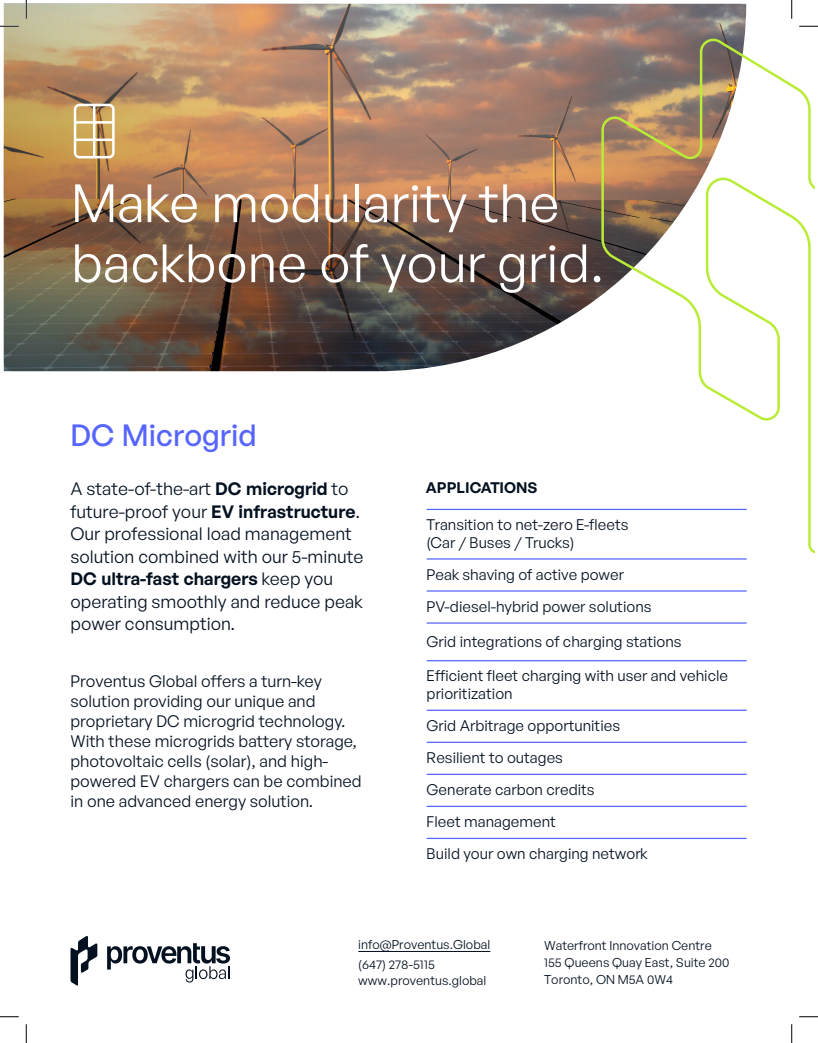
<style>
.page{position:relative;width:818px;height:1043px;background:#fff}
.page>*{position:absolute;margin:0;border:0;box-sizing:border-box;transform-origin:0 0}
.t1{font:52.5px/60px "General Sans";color:#fff}
.t2{font:500 30px "General Sans";color:#5765ff}
.t3{font:17.5px/22.5px "General Sans";color:#03101f}
.t4{font:16.25px/20px "General Sans";color:#03101f}
.t5{font:15px/17.5px "General Sans";color:#03101f}
.t6{font:600 15px "General Sans";color:#03101f}
.t7{font:12.5px/17.4px "General Sans";color:#03101f}
.s1{font-weight:600}
</style>
<div class="page">
<img style="left:378px;top:4px;width:368px;height:367px">
<img style="left:4px;top:4px;width:374px;height:367px">
<svg style="left:600px;top:37px;width:214px;height:516px"></svg>
<svg style="left:72px;top:102px;width:44px;height:58px"></svg>
<svg style="left:70px;top:935px;width:27px;height:50px"></svg>
<svg style="left:107px;top:943px;width:123px;height:39px"></svg>
<hr style="left:426px;top:509px;width:320px;height:1px;background:#5765ff">
<hr style="left:426px;top:558px;width:320px;height:1px;background:#5765ff">
<hr style="left:426px;top:590px;width:320px;height:1px;background:#5765ff">
<hr style="left:426px;top:622px;width:320px;height:1px;background:#5765ff">
<hr style="left:426px;top:660px;width:320px;height:1px;background:#5765ff">
<hr style="left:426px;top:709px;width:320px;height:2px;background:#5765ff">
<hr style="left:426px;top:741px;width:320px;height:2px;background:#5765ff">
<hr style="left:426px;top:773px;width:320px;height:2px;background:#5765ff">
<hr style="left:426px;top:805px;width:320px;height:2px;background:#5765ff">
<hr style="left:426px;top:837px;width:320px;height:2px;background:#5765ff">
<svg style="left:0;top:25px;width:19px;height:2px"></svg>
<svg style="left:799px;top:25px;width:19px;height:2px"></svg>
<svg style="left:0;top:1016px;width:19px;height:1px"></svg>
<svg style="left:799px;top:1016px;width:19px;height:1px"></svg>
<svg style="left:25px;top:0;width:2px;height:19px"></svg>
<svg style="left:25px;top:1024px;width:2px;height:18px"></svg>
<svg style="left:791px;top:0;width:1px;height:19px"></svg>
<svg style="left:791px;top:1024px;width:1px;height:18px"></svg>
<hr style="left:358px;top:951px;width:132px;height:1px;background:#03101f">
<p class="t1" style="left:71px;top:172px;width:534px">Make modularity the backbone of your grid.</p>
<p class="t2" style="left:70px;top:416px;width:188px">DC Microgrid</p>
<p class="t3" style="left:70px;top:477px;width:294px">A state-of-the-art <span class="s1">DC microgrid</span> to future-proof your <span class="s1">EV infrastructure</span>.<br>Our professional load management solution combined with our 5-minute <span class="s1">DC ultra-fast chargers</span> keep you operating smoothly and reduce peak power consumption.</p>
<p class="t4" style="left:70px;top:670px;width:292px">Proventus Global offers a turn-key solution providing our unique and proprietary DC microgrid technology.<br>With these microgrids battery storage, photovoltaic cells (solar), and high&shy;powered EV chargers can be combined in one advanced energy solution.</p>
<p class="t6" style="left:426px;top:477px;width:113px">APPLICATIONS</p>
<p class="t5" style="left:426px;top:515px;width:203px">Transition to net-zero E-fleets (Car / Buses / Trucks)</p>
<p class="t5" style="left:426px;top:565px;width:199px">Peak shaving of active power</p>
<p class="t5" style="left:426px;top:597px;width:226px">PV-diesel-hybrid power solutions</p>
<p class="t5" style="left:426px;top:632px;width:256px">Grid integrations of charging stations</p>
<p class="t5" style="left:426px;top:667px;width:303px">Efficient fleet charging with user and vehicle prioritization</p>
<p class="t5" style="left:426px;top:716px;width:195px">Grid Arbitrage opportunities</p>
<p class="t5" style="left:426px;top:748px;width:138px">Resilient to outages</p>
<p class="t5" style="left:426px;top:780px;width:169px">Generate carbon credits</p>
<p class="t5" style="left:426px;top:812px;width:131px">Fleet management</p>
<p class="t5" style="left:426px;top:844px;width:222px">Build your own charging network</p>
<p class="t7" style="left:358px;top:934px;width:133px;line-height:19.5px">info@Proventus.Global (647) 278-5115</p>
<p class="t7" style="left:358px;top:971px;width:130px">www.proventus.global</p>
<p class="t7" style="left:544px;top:936px;width:187px">Waterfront Innovation Centre<br>155 Queens Quay East, Suite 200<br>Toronto, ON M5A 0W4</p>
</div>
